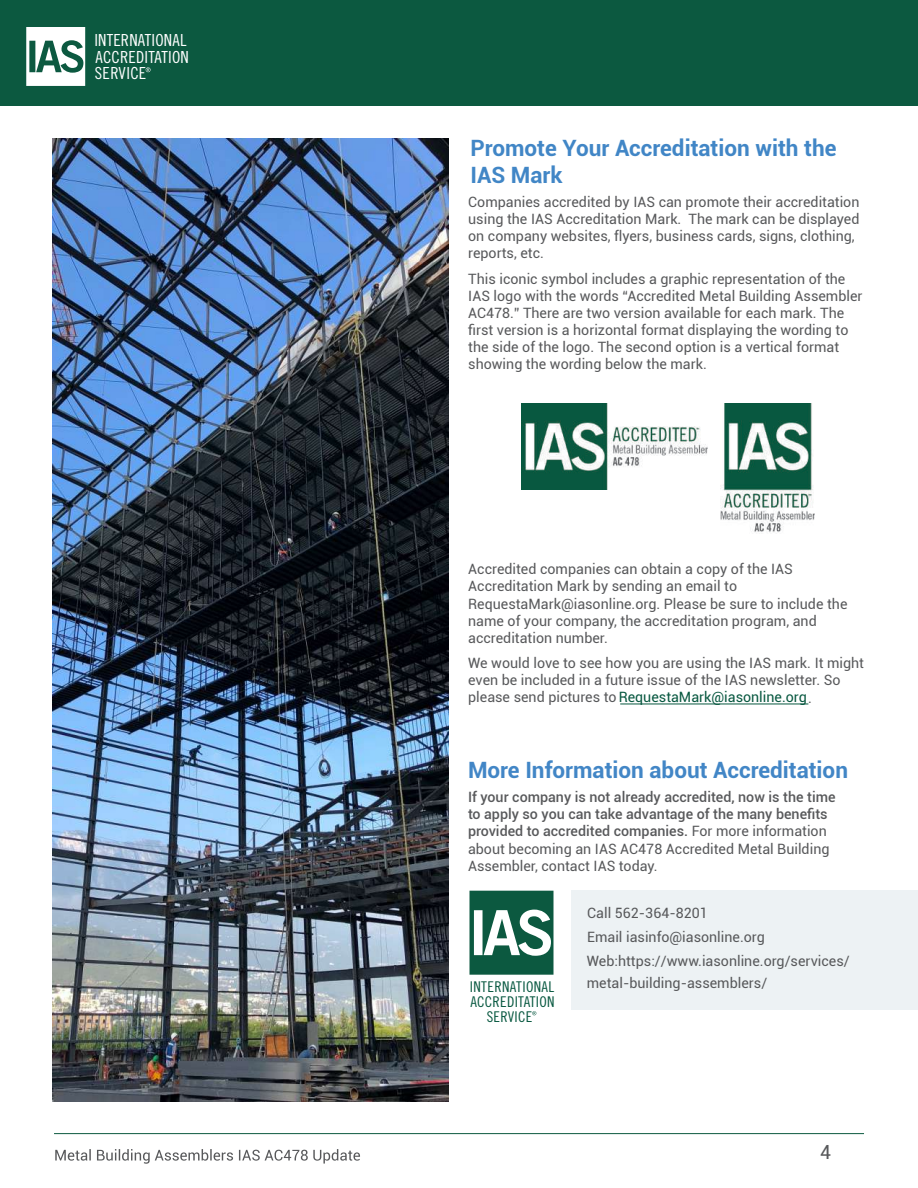
<style>
.page{position:relative;width:918px;height:1188px;background:#fff}
.page>*{position:absolute;margin:0;border:0;box-sizing:border-box;transform-origin:0 0}
.t1{font:700 22.5px/27px "Roboto";color:#4186c6}
.t2{font:700 22.5px "Roboto";color:#4286c6}
.t3{font:19.5px "Roboto";color:#58595b}
.t4{font:16.65px/16.8px "Trade Gothic LT Std Cn 18";letter-spacing:.01em;color:#fff}
.t5{font:14.85px/15px "Trade Gothic LT Std Cn 18";letter-spacing:.02em;color:#085840;text-align:center}
.t6{font:14.25px/17.1px "Roboto";color:#58595b}
.t7{font:500 14.25px/17.1px "Roboto";color:#58595b}
.s1{color:#085840}
.s2{font-weight:400}
</style>
<div class="page">
<img style="left:53px;top:139px;width:395px;height:962px">
<hr style="left:54px;top:1133px;width:810px;height:1px;background:#0c5940">
<svg style="left:55px;top:1149px;width:305px;height:15px"></svg>
<div style="left:0;top:0;width:918px;height:106px;background:#0c5940"></div>
<svg style="left:26px;top:27px;width:59px;height:59px"></svg>
<svg style="left:146px;top:67px;width:5px;height:5px"></svg>
<div style="left:572px;top:891px;width:346px;height:119px;background:#edf2f4"></div>
<svg style="left:470px;top:891px;width:84px;height:84px"></svg>
<svg style="left:532px;top:1011px;width:4px;height:4px"></svg>
<img style="left:721px;top:404px;width:93px;height:128px">
<img style="left:521px;top:404px;width:186px;height:85px">
<hr style="left:620px;top:704px;width:188px;height:1px;background:#085840">
<p class="t4" style="left:94px;top:34px;width:96px">INTERNATIONAL<br>ACCREDITATION<br>SERVICE</p>
<h1 class="t1" style="left:470px;top:137px;width:368px">Promote Your Accreditation with the<br>IAS Mark</h1>
<p class="t6" style="left:468px;top:195px;width:393px">Companies accredited by IAS can promote their accreditation using the IAS Accreditation Mark. The mark can be displayed on company websites, flyers, business cards, signs, clothing, reports, etc.</p>
<p class="t6" style="left:468px;top:271px;width:396px">This iconic symbol includes a graphic representation of the IAS logo with the words “Accredited Metal Building Assembler AC478.” There are two version available for each mark. The first version is a horizontal format displaying the wording to the side of the logo. The second option is a vertical format showing the wording below the mark.</p>
<p class="t6" style="left:468px;top:562px;width:381px">Accredited companies can obtain a copy of the IAS Accreditation Mark by sending an email to RequestaMark@iasonline.org. Please be sure to include the name of your company, the accreditation program, and accreditation number.</p>
<p class="t6" style="left:468px;top:656px;width:397px">We would love to see how you are using the IAS mark. It might even be included in a future issue of the IAS newsletter. So please send pictures to<span class="s1">RequestaMark@iasonline.org</span>.</p>
<h1 class="t2" style="left:468px;top:761px;width:382px">More Information about Accreditation</h1>
<p class="t7" style="left:468px;top:790px;width:369px">If your company is not already accredited, now is the time to apply so you can take advantage of the many benefits provided to accredited companies. <span class="s2">For more information about becoming an IAS AC478 Accredited Metal Building Assembler, contact IAS today.</span></p>
<p class="t6" style="left:587px;top:903px;width:179px;line-height:23.9px">Call 562-364-8201<br>Email iasinfo@iasonline.org</p>
<p class="t5" style="left:470px;top:981px;width:86px">INTERNATIONAL<br>ACCREDITATION<br>SERVICE</p>
<p class="t6" style="left:587px;top:952px;width:264px;line-height:21.9px">Web:https://www.iasonline.org/services/ metal-building-assemblers/</p>
<h2 class="t3" style="left:820px;top:1145px;width:12px">4</h2>
</div>
